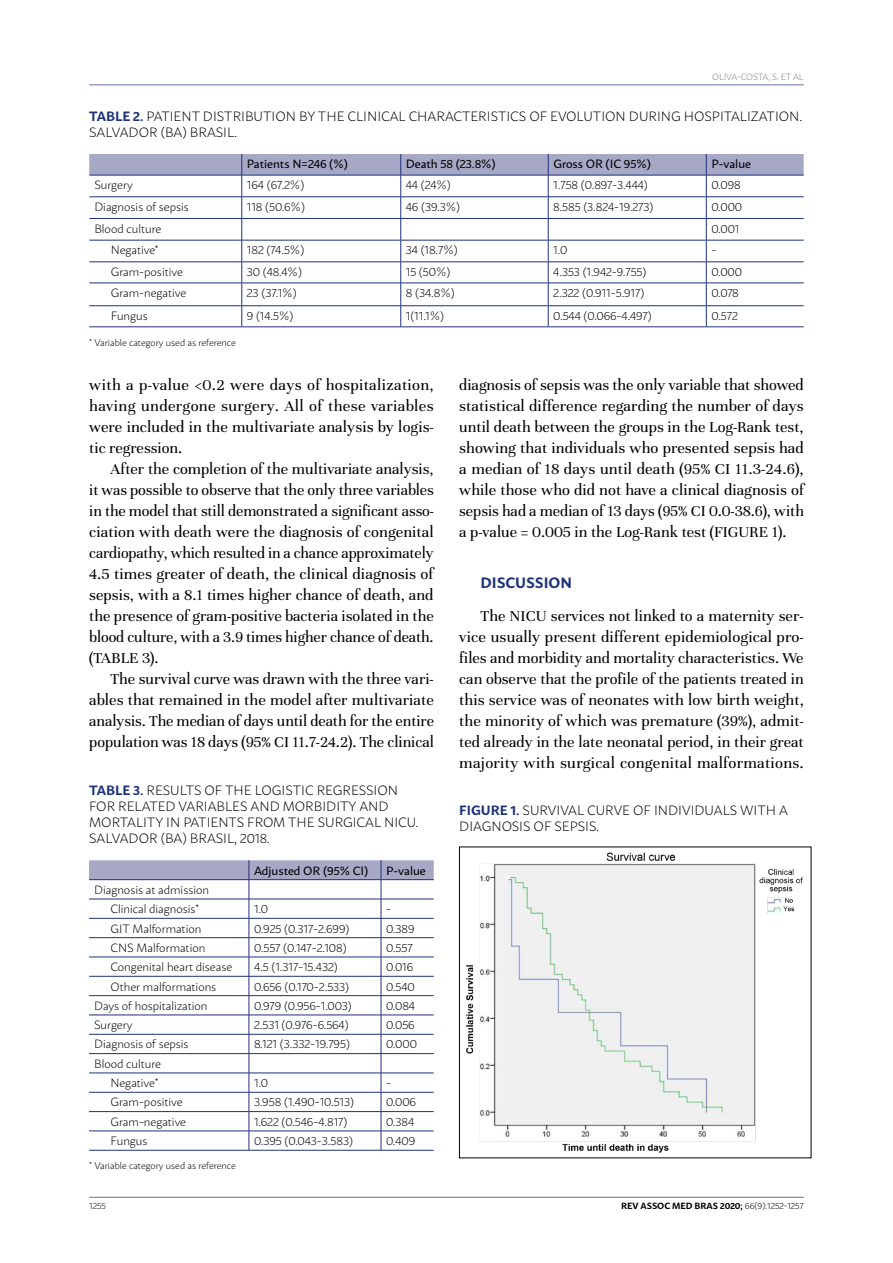
<style>
.page{position:relative;width:893px;height:1263px;background:#fff}
.page>*{position:absolute;margin:0;border:0;box-sizing:border-box;transform-origin:0 0}
.t1{font:16.5px/21px "Unna";color:#000;text-align:justify}
.t2{font:600 15px "Mato Sans";color:#1e3278}
.t3{font:200 13.5px/16.2px "Mato Sans";color:#000}
.t4{font:200 12px/19.4px "Mato Sans";color:#000;text-align:center}
.t5{font:12px "Mato Sans";color:#000}
.t6{font:200 9.75px "Mato Sans";color:#000}
.t7{font:600 9px "Mato Sans";color:#000}
.t8{font:200 9px "Mato Sans";letter-spacing:-.01em;color:#808285}
.t9{font:200 9px "Mato Sans";color:#000}
.s1{font-weight:600;color:#1e3278}
.s2{font-weight:200}
</style>
<div class="page">
<hr style="left:89px;top:85px;width:715px;height:1px;background:#696c9f">
<hr style="left:89px;top:1197px;width:715px;height:1px;background:#696c9f">
<hr style="left:89px;top:327px;width:153px;height:1px;background:#1e3278">
<hr style="left:242px;top:327px;width:159px;height:1px;background:#1e3278">
<hr style="left:401px;top:327px;width:147px;height:1px;background:#1e3278">
<hr style="left:548px;top:327px;width:158px;height:1px;background:#1e3278">
<hr style="left:706px;top:327px;width:98px;height:1px;background:#1e3278">
<svg style="left:89px;top:154px;width:715px;height:173px"></svg>
<hr style="left:249px;top:1150px;width:132px;height:1px;background:#1e3278">
<hr style="left:89px;top:1150px;width:160px;height:1px;background:#1e3278">
<hr style="left:381px;top:1150px;width:53px;height:1px;background:#1e3278">
<svg style="left:89px;top:860px;width:345px;height:290px"></svg>
<img style="left:466px;top:852px;width:337px;height:301px">
<p class="t8" style="left:712px;top:68px;width:93px">OLIVA-COSTA, S. ET AL</p>
<p class="t3" style="left:89px;top:106px;width:715px"><span class="s1">TABLE 2.</span> PATIENT DISTRIBUTION BY THE CLINICAL CHARACTERISTICS OF EVOLUTION DURING HOSPITALIZATION.<br>SALVADOR (BA) BRASIL.</p>
<p class="t5" style="left:247px;top:153px;width:103px">Patients N=246 (%)</p>
<p class="t5" style="left:406px;top:153px;width:91px">Death 58 (23.8%)</p>
<p class="t5" style="left:553px;top:153px;width:99px">Gross OR (IC 95%)</p>
<p class="t5" style="left:711px;top:153px;width:41px">P-value</p>
<p class="t4" style="left:94px;top:174px;width:40px">Surgery</p>
<p class="t4" style="left:247px;top:174px;width:59px">164 (67.2%)</p>
<p class="t4" style="left:406px;top:174px;width:46px">44 (24%)</p>
<p class="t4" style="left:553px;top:174px;width:96px">1.758 (0.897-3.444)</p>
<p class="t4" style="left:711px;top:174px;width:31px">0.098</p>
<p class="t4" style="left:94px;top:196px;width:96px">Diagnosis of sepsis</p>
<p class="t4" style="left:247px;top:196px;width:60px">118 (50.6%)</p>
<p class="t4" style="left:406px;top:196px;width:56px">46 (39.3%)</p>
<p class="t4" style="left:553px;top:196px;width:102px">8.585 (3.824-19.273)</p>
<p class="t4" style="left:711px;top:196px;width:32px">0.000</p>
<p class="t4" style="left:94px;top:217px;width:68px">Blood culture</p>
<p class="t4" style="left:711px;top:217px;width:29px">0.001</p>
<p class="t4" style="left:111px;top:239px;width:49px">Negative*</p>
<p class="t4" style="left:247px;top:239px;width:59px">182 (74.5%)</p>
<p class="t4" style="left:406px;top:239px;width:53px">34 (18.7%)</p>
<p class="t4" style="left:553px;top:239px;width:16px">1.0</p>
<p class="t4" style="left:711px;top:239px;width:6px">-</p>
<p class="t4" style="left:111px;top:261px;width:74px">Gram-positive</p>
<p class="t4" style="left:247px;top:261px;width:57px">30 (48.4%)</p>
<p class="t4" style="left:406px;top:261px;width:46px">15 (50%)</p>
<p class="t4" style="left:553px;top:261px;width:95px">4.353 (1.942-9.755)</p>
<p class="t4" style="left:711px;top:261px;width:32px">0.000</p>
<p class="t4" style="left:111px;top:282px;width:77px">Gram-negative</p>
<p class="t4" style="left:247px;top:282px;width:51px">23 (37.1%)</p>
<p class="t4" style="left:406px;top:282px;width:51px">8 (34.8%)</p>
<p class="t4" style="left:553px;top:282px;width:93px">2.322 (0.911-5.917)</p>
<p class="t4" style="left:711px;top:282px;width:29px">0.078</p>
<p class="t4" style="left:111px;top:305px;width:39px">Fungus</p>
<p class="t4" style="left:247px;top:305px;width:48px">9 (14.5%)</p>
<p class="t4" style="left:406px;top:305px;width:40px">1(11.1%)</p>
<p class="t4" style="left:553px;top:305px;width:100px">0.544 (0.066-4.497)</p>
<p class="t4" style="left:711px;top:305px;width:28px">0.572</p>
<p class="t6" style="left:89px;top:334px;width:148px">* Variable category used as reference</p>
<p class="t1" style="left:89px;top:374px;width:346px">with a p-value &lt;0.2 were days of hospitalization, having undergone surgery. All of these variables were included in the multivariate analysis by logis&shy;tic regression.</p>
<p class="t1" style="left:89px;top:458px;width:346px;text-indent:21px">After the completion of the multivariate analysis, it was possible to observe that the only three variables in the model that still demonstrated a significant asso&shy;ciation with death were the diagnosis of congenital cardiopathy, which resulted in a chance approximately 4.5 times greater of death, the clinical diagnosis of sepsis, with a 8.1 times higher chance of death, and the presence of gram-positive bacteria isolated in the blood culture, with a 3.9 times higher chance of death. (TABLE 3).</p>
<p class="t1" style="left:89px;top:668px;width:346px;text-indent:21px">The survival curve was drawn with the three vari&shy;ables that remained in the model after multivariate analysis. The median of days until death for the entire population was 18 days (95% CI 11.7-24.2). The clinical</p>
<p class="t3" style="left:89px;top:780px;width:331px"><span class="s1">TABLE 3.</span> RESULTS OF THE LOGISTIC REGRESSION FOR RELATED VARIABLES AND MORBIDITY AND MORTALITY IN PATIENTS FROM THE SURGICAL NICU.<br>SALVADOR (BA) BRASIL, 2018.</p>
<p class="t5" style="left:254px;top:859px;width:116px">Adjusted OR (95% CI)</p>
<p class="t5" style="left:386px;top:859px;width:41px">P-value</p>
<p class="t4" style="left:94px;top:878px;width:116px">Diagnosis at admission<br>Clinical diagnosis*</p>
<p class="t4" style="left:254px;top:898px;width:16px">1.0</p>
<p class="t4" style="left:386px;top:898px;width:6px">-</p>
<p class="t4" style="left:111px;top:917px;width:92px">GIT Malformation</p>
<p class="t4" style="left:254px;top:917px;width:97px">0.925 (0.317-2.699)</p>
<p class="t4" style="left:386px;top:917px;width:30px">0.389</p>
<p class="t4" style="left:111px;top:936px;width:96px">CNS Malformation</p>
<p class="t4" style="left:254px;top:936px;width:94px">0.557 (0.147-2.108)</p>
<p class="t4" style="left:386px;top:936px;width:28px">0.557</p>
<p class="t4" style="left:111px;top:956px;width:123px">Congenital heart disease</p>
<p class="t4" style="left:254px;top:956px;width:85px">4.5 (1.317-15.432)</p>
<p class="t4" style="left:386px;top:956px;width:29px">0.016</p>
<p class="t4" style="left:111px;top:975px;width:107px">Other malformations</p>
<p class="t4" style="left:254px;top:975px;width:97px">0.656 (0.170-2.533)</p>
<p class="t4" style="left:386px;top:975px;width:30px">0.540</p>
<p class="t4" style="left:94px;top:994px;width:115px">Days of hospitalization</p>
<p class="t4" style="left:254px;top:994px;width:99px">0.979 (0.956-1.003)</p>
<p class="t4" style="left:386px;top:994px;width:30px">0.084</p>
<p class="t4" style="left:94px;top:1014px;width:40px">Surgery</p>
<p class="t4" style="left:254px;top:1014px;width:96px">2.531 (0.976-6.564)</p>
<p class="t4" style="left:386px;top:1014px;width:30px">0.056</p>
<p class="t4" style="left:94px;top:1033px;width:96px">Diagnosis of sepsis</p>
<p class="t4" style="left:254px;top:1033px;width:97px">8.121 (3.332-19.795)</p>
<p class="t4" style="left:386px;top:1033px;width:32px">0.000</p>
<p class="t4" style="left:94px;top:1052px;width:68px;text-align:right">Blood culture<br>Negative*</p>
<p class="t4" style="left:254px;top:1072px;width:16px">1.0</p>
<p class="t4" style="left:386px;top:1072px;width:6px">-</p>
<p class="t4" style="left:111px;top:1091px;width:74px">Gram-positive</p>
<p class="t4" style="left:254px;top:1091px;width:102px">3.958 (1.490-10.513)</p>
<p class="t4" style="left:386px;top:1091px;width:31px">0.006</p>
<p class="t4" style="left:111px;top:1110px;width:77px">Gram-negative</p>
<p class="t4" style="left:254px;top:1110px;width:95px">1.622 (0.546-4.817)</p>
<p class="t4" style="left:386px;top:1110px;width:29px">0.384</p>
<p class="t4" style="left:111px;top:1130px;width:39px">Fungus</p>
<p class="t4" style="left:254px;top:1130px;width:100px">0.395 (0.043-3.583)</p>
<p class="t4" style="left:386px;top:1130px;width:31px">0.409</p>
<p class="t6" style="left:89px;top:1157px;width:148px">* Variable category used as reference</p>
<p class="t1" style="left:459px;top:374px;width:346px">diagnosis of sepsis was the only variable that showed statistical difference regarding the number of days until death between the groups in the Log-Rank test, showing that individuals who presented sepsis had a median of 18 days until death (95% CI 11.3-24.6), while those who did not have a clinical diagnosis of sepsis had a median of 13 days (95% CI 0.0-38.6), with a p-value = 0.005 in the Log-Rank test (FIGURE 1).</p>
<p class="t2" style="left:480px;top:569px;width:93px">DISCUSSION</p>
<p class="t1" style="left:459px;top:605px;width:346px;text-indent:21px">The NICU services not linked to a maternity ser&shy;vice usually present different epidemiological pro&shy;files and morbidity and mortality characteristics. We can observe that the profile of the patients treated in this service was of neonates with low birth weight, the minority of which was premature (39%), admit&shy;ted already in the late neonatal period, in their great majority with surgical congenital malformations.</p>
<p class="t3" style="left:459px;top:800px;width:330px"><span class="s1">FIGURE 1.</span> SURVIVAL CURVE OF INDIVIDUALS WITH A<br>DIAGNOSIS OF SEPSIS.</p>
<p class="t9" style="left:89px;top:1198px;width:18px">1255</p>
<p class="t7" style="left:621px;top:1198px;width:184px">REV ASSOC MED BRAS 2020; <span class="s2">66(9):1252-1257</span></p>
</div>
